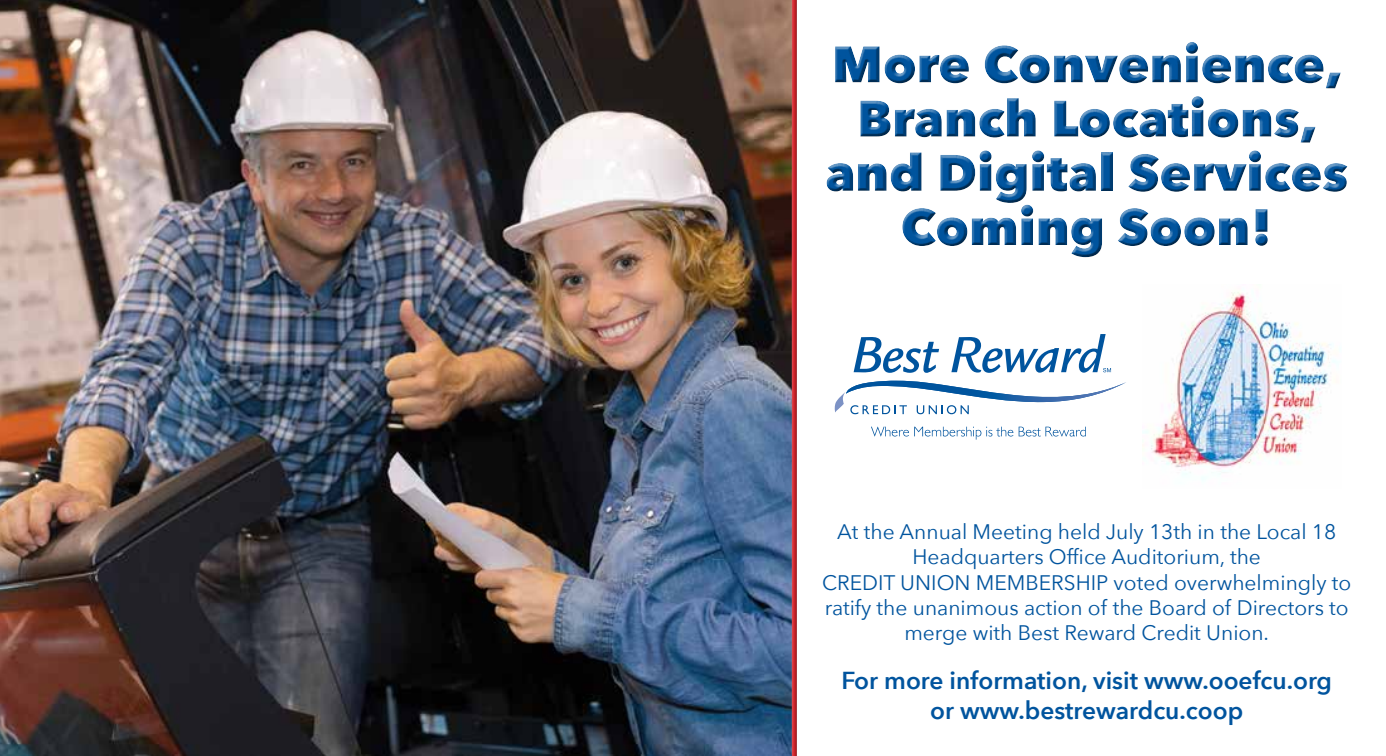
<style>
.page{position:relative;width:1386px;height:756px;background:#fff}
.page>*{position:absolute;margin:0;border:0;box-sizing:border-box;transform-origin:0 0}
.t1{font:800 50.75px/54.2px "Avenir Next";color:#00549e;text-align:center}
.t2{font:600 24.5px/29.4px "Avenir Next";color:#00549e;text-align:center}
.t3{font:21px/25.2px "Avenir Next";color:#00549e;text-align:center}
</style>
<div class="page">
<img style="left:0;top:0;width:789px;height:756px">
<div style="left:823px;top:43px;width:529px;height:218px;background:#000;opacity:.75"></div>
<svg style="left:854px;top:337px;width:85px;height:36px"></svg>
<svg style="left:834px;top:380px;width:292px;height:34px"></svg>
<svg style="left:951px;top:334px;width:160px;height:39px"></svg>
<svg style="left:871px;top:427px;width:215px;height:13px"></svg>
<img style="left:1143px;top:292px;width:195px;height:189px">
<div style="left:789px;top:0;width:9px;height:756px;background:#000;opacity:.75"></div>
<h1 class="t1" style="left:825px;top:37px;width:525px">More Convenience,<br>Branch Locations, and Digital Services<br>Coming Soon!</h1>
<p class="t3" style="left:822px;top:518px;width:531px">At the Annual Meeting held July 13th in the Local 18<br>Headquarters Office Auditorium, the<br>CREDIT UNION MEMBERSHIP voted overwhelmingly to ratify the unanimous action of the Board of Directors to merge with Best Reward Credit Union.</p>
<p class="t2" style="left:841px;top:666px;width:492px">For more information, visit www.ooefcu.org or www.bestrewardcu.coop</p>
</div>
